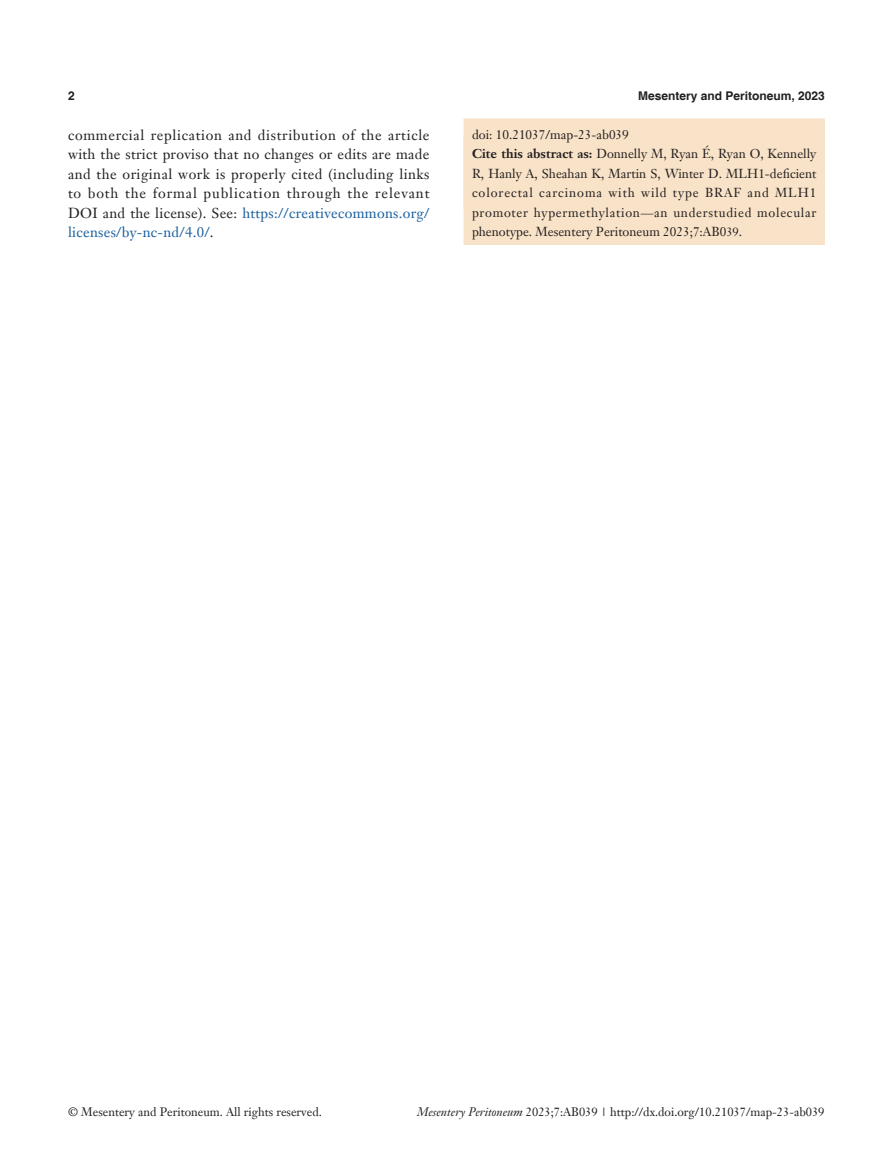
<style>
.page{position:relative;width:893px;height:1170px;background:#fff}
.page>*{position:absolute;margin:0;border:0;box-sizing:border-box;transform-origin:0 0}
.t1{font:14.25px/19.5px "Janson Text LT";letter-spacing:.02em;color:#231f20;text-align:justify}
.t2{font:12.75px/19.5px "Janson Text LT";color:#231f20}
.t3{font:12px "Janson Text LT";color:#231f20}
.t4{font:700 12px "Helvetica";color:#231f20}
.s1{color:#175d9e}
.s2{font-weight:700}
.s3{font-size:12px}
.s4{font-style:italic}
</style>
<div class="page">
<div style="left:463px;top:118px;width:362px;height:90px;background:#f9e3c8"></div>
<div style="left:463px;top:137px;width:362px;height:108px;background:#f9e3c8"></div>
<p class="t4" style="left:68px;top:88px;width:8px">2</p>
<p class="t4" style="left:638px;top:88px;width:188px">Mesentery and Peritoneum, 2023</p>
<p class="t1" style="left:68px;top:125px;width:363px">commercial replication and distribution of the article with the strict proviso that no changes or edits are made and the original work is properly cited (including links to both the formal publication through the relevant DOI and the license). See: <span class="s1">https://creativecommons.org/ licenses/by-nc-nd/4.0/</span>.</p>
<p class="t2" style="left:472px;top:124px;width:346px">doi: 10.21037/map-23-ab039<br><span class="s2">Cite this abstract as:</span> Donnelly M, Ryan É, Ryan O, Kennelly R, Hanly A, Sheahan K, Martin S, Winter D. MLH1-deficient colorectal carcinoma with wild type BRAF and MLH1 promoter hypermethylation—an understudied molecular phenotype. Mesentery Peritoneum 2023;7:AB0<span class="s3">39</span>.</p>
<p class="t3" style="left:68px;top:1104px;width:255px">© Mesentery and Peritoneum. All rights reserved.</p>
<p class="t3" style="left:417px;top:1104px;width:409px"><span class="s4">Mesentery Peritoneum</span> 2023;7:AB039 | http://dx.doi.org/10.21037/map-23-ab039</p>
</div>
